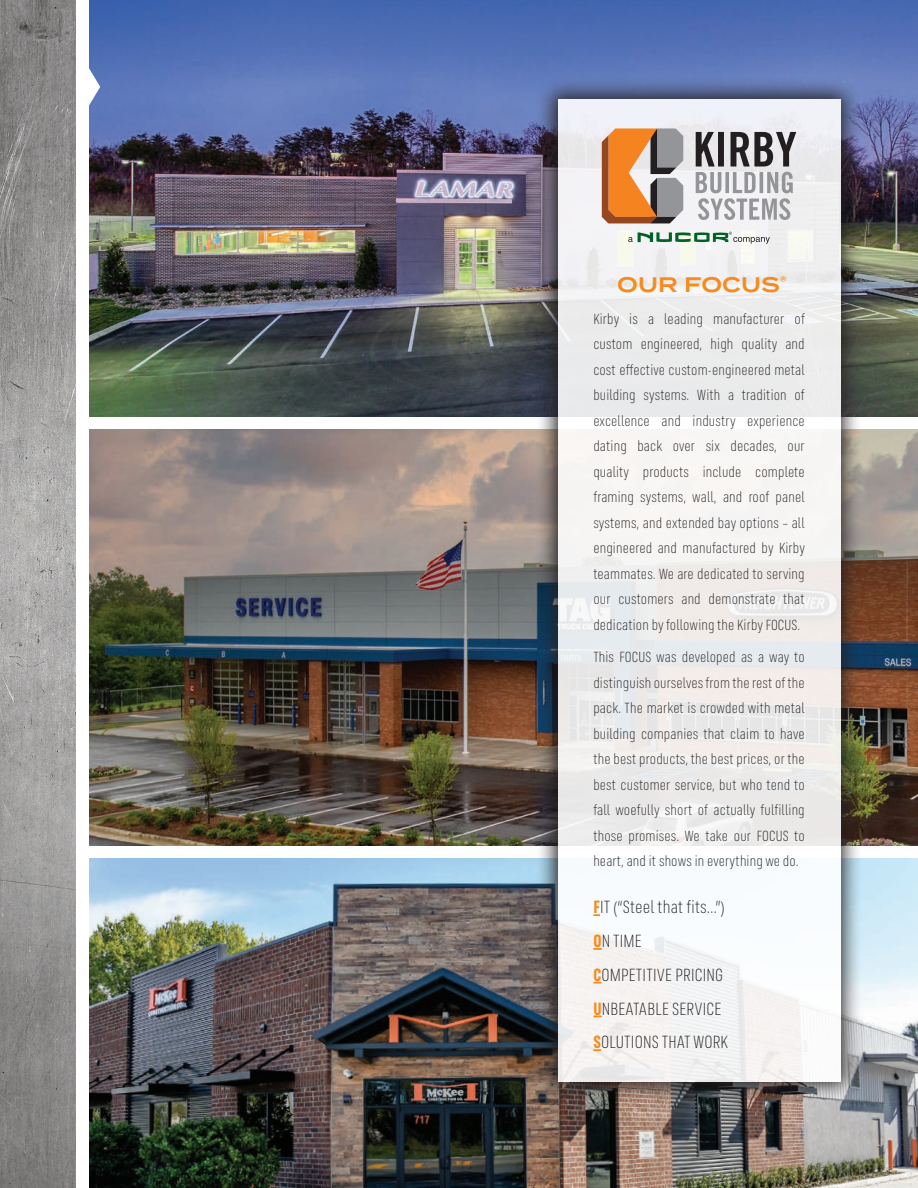
<style>
.page{position:relative;width:918px;height:1188px;background:#fff}
.page>*{position:absolute;margin:0;border:0;box-sizing:border-box;transform-origin:0 0}
.t1{font:600 21px "Termina";letter-spacing:.01em;color:#f68b1f}
.t2{font:300 18px/33.8px "FS Industrie Cd";letter-spacing:.01em;color:#231f20}
.t3{font:300 15px/25.5px "FS Industrie Cd";letter-spacing:.01em;color:#231f20;text-align:justify}
.s1{font-weight:700;color:#f68b1f}
</style>
<div class="page">
<img style="left:89px;top:859px;width:829px;height:329px">
<img style="left:89px;top:0;width:829px;height:417px">
<img style="left:89px;top:430px;width:829px;height:415px">
<svg style="left:89px;top:58px;width:11px;height:58px"></svg>
<img style="left:0;top:0;width:76px;height:1188px">
<img style="left:536px;top:77px;width:326px;height:1026px">
<div style="left:558px;top:99px;width:283px;height:983px;background:linear-gradient(to right,#f0f0f0,#f2f2f2)"></div>
<svg style="left:593px;top:914px;width:7px;height:2px"></svg>
<svg style="left:593px;top:948px;width:9px;height:2px"></svg>
<svg style="left:593px;top:982px;width:9px;height:2px"></svg>
<svg style="left:593px;top:1049px;width:8px;height:2px"></svg>
<svg style="left:696px;top:132px;width:100px;height:88px"></svg>
<svg style="left:602px;top:128px;width:81px;height:95px;background:#be8960"></svg>
<svg style="left:628px;top:232px;width:142px;height:12px"></svg>
<h1 class="t1" style="left:617px;top:269px;width:171px">OUR FOCUS<sup>®</sup></h1>
<p class="t3" style="left:593px;top:306px;width:213px">Kirby is a leading manufacturer of custom engineered, high quality and cost effective custom-engineered metal building systems. With a tradition of excellence and industry experience dating back over six decades, our quality products include complete framing systems, wall, and roof panel systems, and extended bay options – all engineered and manufactured by Kirby teammates. We are dedicated to serving our customers and demonstrate that dedication by following the Kirby FOCUS.</p>
<p class="t3" style="left:593px;top:645px;width:213px">This FOCUS was developed as a way to distinguish ourselves from the rest of the pack. The market is crowded with metal building companies that claim to have the best products, the best prices, or the best customer service, but who tend to fall woefully short of actually fulfilling those promises. We take our FOCUS to heart, and it shows in everything we do.</p>
<p class="t2" style="left:593px;top:891px;width:136px"><span class="s1">F</span>IT (“Steel that fits…”)<br><span class="s1">O</span>N TIME<br><span class="s1">C</span>OMPETITIVE PRICING<br><span class="s1">U</span>NBEATABLE SERVICE<br><span class="s1">S</span>OLUTIONS THAT WORK</p>
</div>
